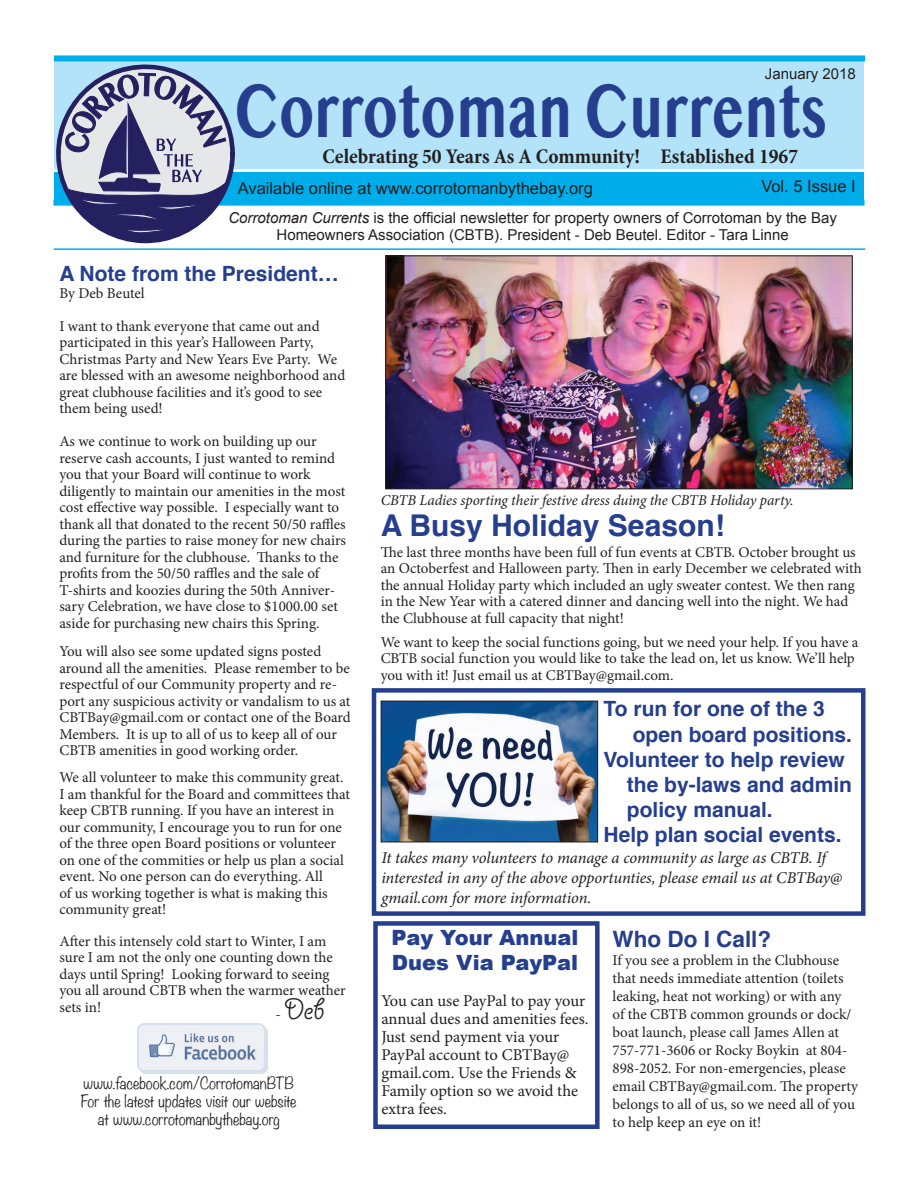
<style>
.page{position:relative;width:918px;height:1188px;background:#fff}
.page>*{position:absolute;margin:0;border:0;box-sizing:border-box;transform-origin:0 0}
.t1{font:700 68.85px "Bangla MN";color:#253f8e;scale:.71 1}
.t2{font:33px "Giddyup Std";color:#231f20}
.t3{font:700 30px "Helvetica";color:#253f8e}
.t4{font:700 22.5px "Helvetica";color:#253f8e}
.t5{font:700 21px "Helvetica";color:#253f8e}
.t6{font:700 condensed 21px "Minion Pro";color:#231f20}
.t7{font:900 21px/25.2px "Arial";color:#253f8e}
.t8{font:16.5px/18px "Minion Pro";letter-spacing:-.005em;color:#231f20}
.t9{font:italic 16.5px/19.8px "Minion Pro";letter-spacing:-.01em;color:#231f20}
.t10{font:16.5px "Arial";color:#231f20}
.t11{font:15px/16.5px "Minion Pro";color:#231f20}
.t12{font:15px/16.5px "Arial";color:#231f20;text-align:center}
.t13{font:300 15px/18px "Noteworthy";color:#231f20;text-align:center}
.t14{font:italic 15px "Minion Pro";letter-spacing:-.01em;color:#231f20}
.s1{font-style:italic}
.s2{font-family:"Minion Pro";font-size:15px}
</style>
<div class="page">
<div style="left:373px;top:921px;width:227px;height:208px;border:4px solid #253f8e"></div>
<div style="left:54px;top:58px;width:810px;height:110px;background:#b3e3f9"></div>
<div style="left:54px;top:172px;width:810px;height:31px;background:#00adeb"></div>
<hr style="left:54px;top:248px;width:811px;height:2px;background:#00adeb">
<div style="left:54px;top:55px;width:811px;height:6px;background:#00adeb"></div>
<div style="left:53px;top:200px;width:812px;height:6px;background:#00adeb"></div>
<img style="left:138px;top:1023px;width:130px;height:50px">
<svg style="left:56px;top:64px;width:179px;height:179px"></svg>
<img style="left:387px;top:257px;width:464px;height:230px">
<div style="left:385px;top:255px;width:468px;height:234px;border:1px solid #231f20"></div>
<img style="left:383px;top:703px;width:213px;height:137px">
<div style="left:381px;top:701px;width:217px;height:141px;border:1px solid #231f20"></div>
<div style="left:372px;top:688px;width:494px;height:228px;border:4px solid #253f8e"></div>
<p class="t12" style="left:765px;top:66px;width:92px">January 2018</p>
<h1 class="t1" style="left:233px;top:73px;width:838px">Corrotoman Currents</h1>
<h3 class="t6" style="left:322px;top:141px;width:477px">Celebrating 50 Years As A Community! Established 1967</h3>
<p class="t10" style="left:238px;top:178px;width:357px">Available online at www.corrotomanbythebay.org</p>
<p class="t10" style="left:761px;top:175px;width:96px">Vol. 5 Issue I</p>
<p class="t12" style="left:228px;top:210px;width:610px"><span class="s1">Corrotoman Currents</span> is the official newsletter for property owners of Corrotoman by the Bay<br>Homeowners Association (CBTB). President - Deb Beutel. Editor - Tara Linne</p>
<h3 class="t5" style="left:59px;top:257px;width:281px">A Note from the President…</h3>
<p class="t11" style="left:59px;top:285px;width:87px">By Deb Beutel</p>
<p class="t11" style="left:59px;top:318px;width:287px">I want to thank everyone that came out and participated in this year’s Halloween Party, Christmas Party and New Years Eve Party. We are blessed with an awesome neighborhood and great clubhouse facilities and it’s good to see them being used!</p>
<p class="t11" style="left:59px;top:433px;width:288px">As we continue to work on building up our reserve cash accounts, I just wanted to remind you that your Board will continue to work diligently to maintain our amenities in the most cost effective way possible. I especially want to thank all that donated to the recent 50/50 raffles during the parties to raise money for new chairs and furniture for the clubhouse. Thanks to the profits from the 50/50 raffles and the sale of T-shirts and koozies during the 50th Anniver&shy;sary Celebration, we have close to $1000.00 set aside for purchasing new chairs this Spring.</p>
<p class="t11" style="left:59px;top:643px;width:293px">You will also see some updated signs posted around all the amenities. Please remember to be respectful of our Community property and re&shy;port any suspicious activity or vandalism to us at CBTBay@gmail.com or contact one of the Board Members. It is up to all of us to keep all of our CBTB amenities in good working order.</p>
<p class="t11" style="left:59px;top:769px;width:292px">We all volunteer to make this community great.<br>I am thankful for the Board and committees that keep CBTB running. If you have an interest in our community, I encourage you to run for one of the three open Board positions or volunteer on one of the commities or help us plan a social event. No one person can do everything. All<br>of us working together is what is making this community great!</p>
<p class="t11" style="left:59px;top:933px;width:288px">After this intensely cold start to Winter, I am sure I am not the only one counting down the days until Spring! Looking forward to seeing you all around CBTB when the warmer weather sets in!</p>
<h2 class="t2" style="left:275px;top:991px;width:50px"><span class="s2">-</span> Deb</h2>
<p class="t13" style="left:81px;top:1074px;width:217px">www.facebook.com/CorrotomanBTB<br>For the latest updates visit our website at www.corrotomanbythebay.org</p>
<p class="t14" style="left:381px;top:490px;width:415px">CBTB Ladies sporting their festive dress duing the CBTB Holiday party.</p>
<h3 class="t3" style="left:381px;top:501px;width:345px">A Busy Holiday Season!</h3>
<p class="t11" style="left:381px;top:544px;width:483px">The last three months have been full of fun events at CBTB. October brought us an Octoberfest and Halloween party. Then in early December we celebrated with the annual Holiday party which included an ugly sweater contest. We then rang in the New Year with a catered dinner and dancing well into the night. We had the Clubhouse at full capacity that night!</p>
<p class="t11" style="left:381px;top:634px;width:479px">We want to keep the social functions going, but we need your help. If you have a<br>CBTB social function you would like to take the lead on, let us know. We’ll help you with it! Just email us at CBTBay@gmail.com.</p>
<h3 class="t5" style="left:604px;top:692px;width:223px">To run for one of the 3</h3>
<h3 class="t5" style="left:633px;top:717px;width:221px">open board positions.</h3>
<h3 class="t5" style="left:604px;top:742px;width:243px">Volunteer to help review</h3>
<h3 class="t5" style="left:627px;top:768px;width:227px">the by-laws and admin</h3>
<h3 class="t5" style="left:627px;top:793px;width:147px">policy manual.</h3>
<h3 class="t5" style="left:604px;top:818px;width:240px">Help plan social events.</h3>
<p class="t9" style="left:381px;top:848px;width:463px">It takes many volunteers to manage a community as large as CBTB. If interested in any of the above opportunties, please email us at CBTBay@ gmail.com for more information.</p>
<h3 class="t7" style="left:392px;top:924px;width:188px">Pay Your Annual<br>Dues Via PayPal</h3>
<p class="t8" style="left:381px;top:992px;width:209px">You can use PayPal to pay your annual dues and amenities fees.<br>Just send payment via your<br>PayPal account to CBTBay@ gmail.com. Use the Friends &amp;<br>Family option so we avoid the extra fees.</p>
<h3 class="t4" style="left:613px;top:921px;width:160px">Who Do I Call?</h3>
<p class="t11" style="left:613px;top:951px;width:247px;line-height:18px">If you see a problem in the Clubhouse that needs immediate attention (toilets leaking, heat not working) or with any<br>of the CBTB common grounds or dock/ boat launch, please call James Allen at 757-771-3606 or Rocky Boykin at 804- 898-2052. For non-emergencies, please email CBTBay@gmail.com. The property belongs to all of us, so we need all of you to help keep an eye on it!</p>
</div>
